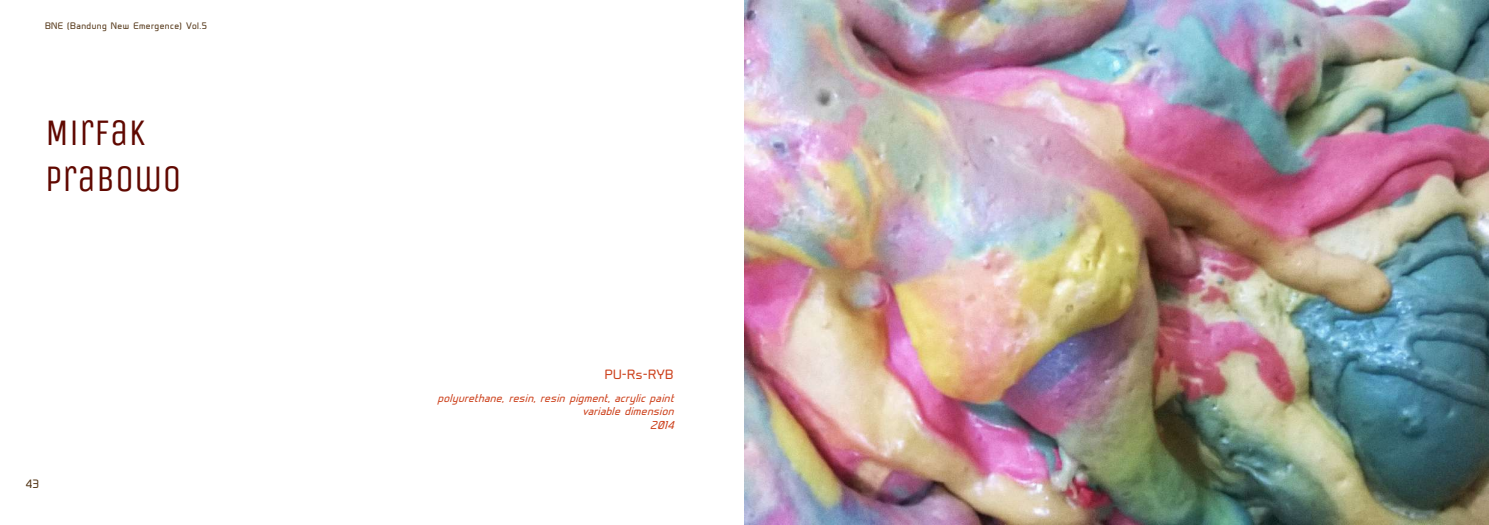
<style>
.page{position:relative;width:1489px;height:525px;background:#fff}
.page>*{position:absolute;margin:0;border:0;box-sizing:border-box;transform-origin:0 0}
.t1{font:37.5px/45px "Unica One";color:#600800}
.t2{font:12.5px "Prime";letter-spacing:.025em;color:#cc401b}
.t3{font:11.25px "Prime";color:#533516}
.t4{font:italic 10.62px/13.8px "Prime";color:#cc401b;text-align:right}
.t5{font:8.75px "Prime";letter-spacing:.05em;color:#533516}
</style>
<div class="page">
<img style="left:744px;top:0;width:744px;height:524px">
<p class="t5" style="left:45px;top:20px;width:164px">BNE (Bandung New Emergence) Vol.5</p>
<h1 class="t1" style="left:45px;top:111px;width:138px">MIRFAK<br>PRABOWO</h1>
<p class="t3" style="left:26px;top:477px;width:15px">43</p>
<p class="t2" style="left:604px;top:367px;width:70px">PU-Rs-RYB</p>
<p class="t4" style="left:437px;top:391px;width:241px">polyurethane, resin, resin pigment, acrylic paint variable dimension<br>2014</p>
</div>
